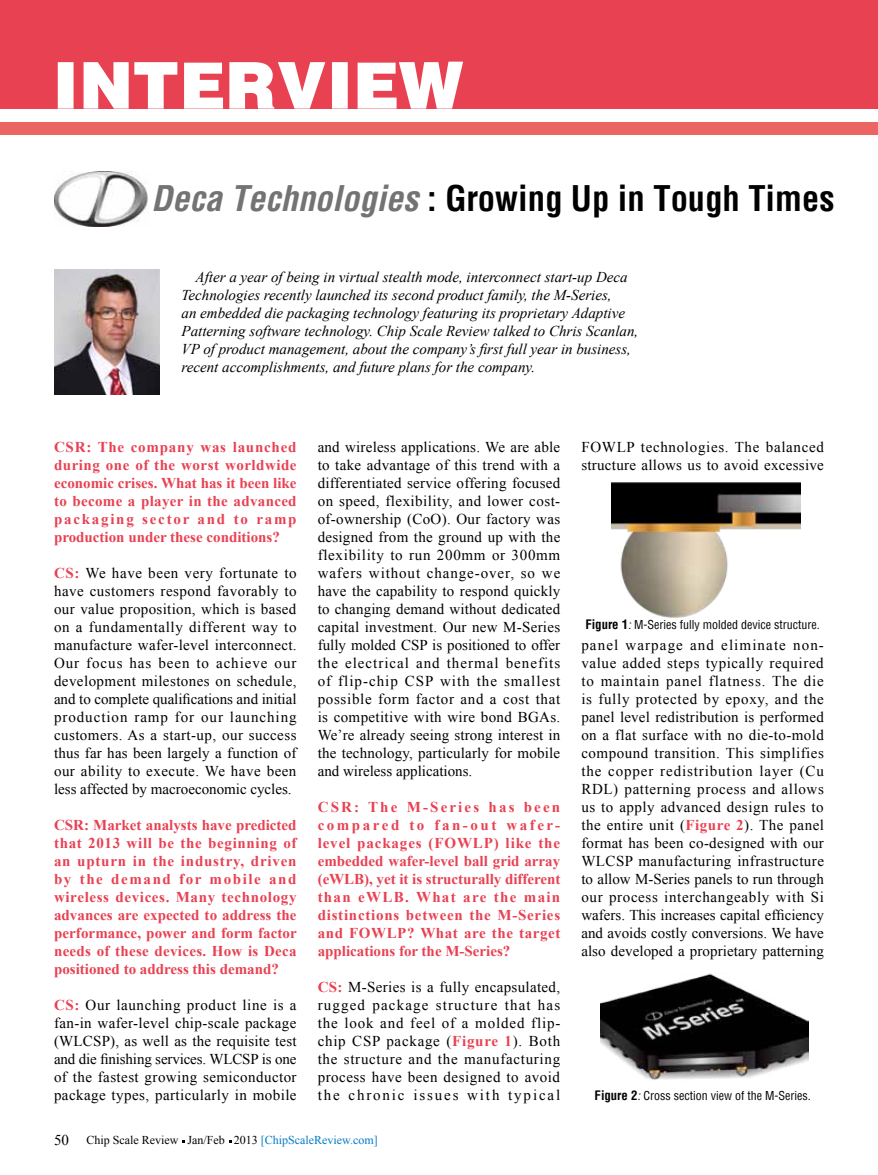
<style>
.page{position:relative;width:878px;height:1175px;background:#fff}
.page>*{position:absolute;margin:0;border:0;box-sizing:border-box;transform-origin:0 0}
.t1{font:900 72px "Helvetica";color:#fff}
.t2{font:700 condensed 34.5px "Helvetica";color:#000}
.t3{font:15px/18px "Times New Roman";letter-spacing:.02em;color:#000;text-align:justify}
.t4{font:700 15px/18px "Times New Roman";color:#e84152;text-align:justify}
.t5{font:italic 15px/18px "Times New Roman";color:#000}
.t6{font:condensed 12px "Helvetica";color:#000}
.t7{font:12px "Times New Roman";color:#000}
.s1{font-style:italic;color:#737373}
.s2{font-weight:700;color:#e84152}
.s3{font-size:15px}
.s4{color:#007bc7}
.s5{font-weight:700;font-size:12.75px}
.s6{font-style:italic}
</style>
<div class="page">
<img style="left:54px;top:171px;width:94px;height:56px">
<div style="left:0;top:0;width:878px;height:108px;background:#e84152"></div>
<div style="left:0;top:122px;width:878px;height:13px;background:#eb6662"></div>
<img style="left:54px;top:270px;width:105px;height:125px">
<img style="left:611px;top:482px;width:189px;height:135px">
<img style="left:600px;top:973px;width:208px;height:107px">
<h1 class="t1" style="left:54px;top:58px;width:411px">INTERVIEW</h1>
<h2 class="t2" style="left:151px;top:176px;width:685px"><span class="s1">Deca Technologies</span> : Growing Up in Tough Times</h2>
<p class="t5" style="left:181px;top:268px;width:458px;text-indent:14px">After a year of being in virtual stealth mode, interconnect start-up Deca Technologies recently launched its second product family, the M-Series,<br>an embedded die packaging technology featuring its proprietary Adaptive Patterning software technology. Chip Scale Review talked to Chris Scanlan, VP of product management, about the company’s first full year in business, recent accomplishments, and future plans for the company.</p>
<p class="t4" style="left:54px;top:437px;width:244px">CSR: The company was launched during one of the worst worldwide economic crises. What has it been like to become a player in the advanced packaging sector and to ramp production under these conditions?</p>
<p class="t3" style="left:54px;top:564px;width:244px"><span class="s2">CS:</span> We have been very fortunate to have customers respond favorably to our value proposition, which is based on a fundamentally different way to manufacture wafer-level interconnect.<br>Our focus has been to achieve our development milestones on schedule, and to complete qualifications and initial production ramp for our launching customers. As a start-up, our success thus far has been largely a function of our ability to execute. We have been less affected by macroeconomic cycles.</p>
<p class="t4" style="left:54px;top:815px;width:244px">CSR: Market analysts have predicted that 2013 will be the beginning of an upturn in the industry, driven by the demand for mobile and wireless devices. Many technology advances are expected to address the performance, power and form factor needs of these devices. How is Deca positioned to address this demand?</p>
<p class="t3" style="left:54px;top:996px;width:244px"><span class="s2">CS:</span> Our launching product line is a fan-in wafer-level chip-scale package (WLCSP), as well as the requisite test and die finishing services. WLCSP is one of the fastest growing semiconductor package types, particularly in mobile</p>
<p class="t3" style="left:318px;top:438px;width:244px">and wireless applications. We are able to take advantage of this trend with a differentiated service offering focused on speed, flexibility, and lower cost&shy;of-ownership (CoO). Our factory was designed from the ground up with the flexibility to run 200mm or 300mm wafers without change-over, so we have the capability to respond quickly to changing demand without dedicated capital investment. Our new M-Series fully molded CSP is positioned to offer the electrical and thermal benefits of flip-chip CSP with the smallest possible form factor and a cost that is competitive with wire bond BGAs.<br>We’re already seeing strong interest in the technology, particularly for mobile and wireless applications.</p>
<p class="t4" style="left:318px;top:797px;width:244px">CSR: The M-Series has been compared to fan-out wafer&shy;level packages (FOWLP) like the embedded wafer-level ball grid array (eWLB), yet it is structurally different than eWLB. What are the main distinctions between the M-Series and FOWLP? What are the target applications for the M-Series?</p>
<p class="t3" style="left:318px;top:978px;width:244px"><span class="s2">CS:</span> M-Series is a fully encapsulated, rugged package structure that has the look and feel of a molded flip&shy;chip CSP package (<span class="s2">Figure 1</span>). Both the structure and the manufacturing process have been designed to avoid the chronic issues with typical</p>
<p class="t7" style="left:54px;top:1132px;width:325px"><span class="s3">50</span> Chip Scale Review Jan/Feb 2013 <span class="s4">[ChipScaleReview.com]</span></p>
<p class="t3" style="left:581px;top:438px;width:244px">FOWLP technologies. The balanced structure allows us to avoid excessive</p>
<p class="t6" style="left:585px;top:616px;width:236px"><span class="s5">Figure 1</span><span class="s6">:</span> M-Series fully molded device structure.</p>
<p class="t3" style="left:581px;top:636px;width:244px">panel warpage and eliminate non&shy;value added steps typically required to maintain panel flatness. The die is fully protected by epoxy, and the panel level redistribution is performed on a flat surface with no die-to-mold compound transition. This simplifies the copper redistribution layer (Cu RDL) patterning process and allows us to apply advanced design rules to the entire unit (<span class="s2">Figure 2</span>). The panel format has been co-designed with our WLCSP manufacturing infrastructure to allow M-Series panels to run through our process interchangeably with Si wafers. This increases capital efficiency and avoids costly conversions. We have also developed a proprietary patterning</p>
<p class="t6" style="left:594px;top:1087px;width:218px"><span class="s5">Figure 2</span><span class="s6">:</span> Cross section view of the M-Series.</p>
</div>
